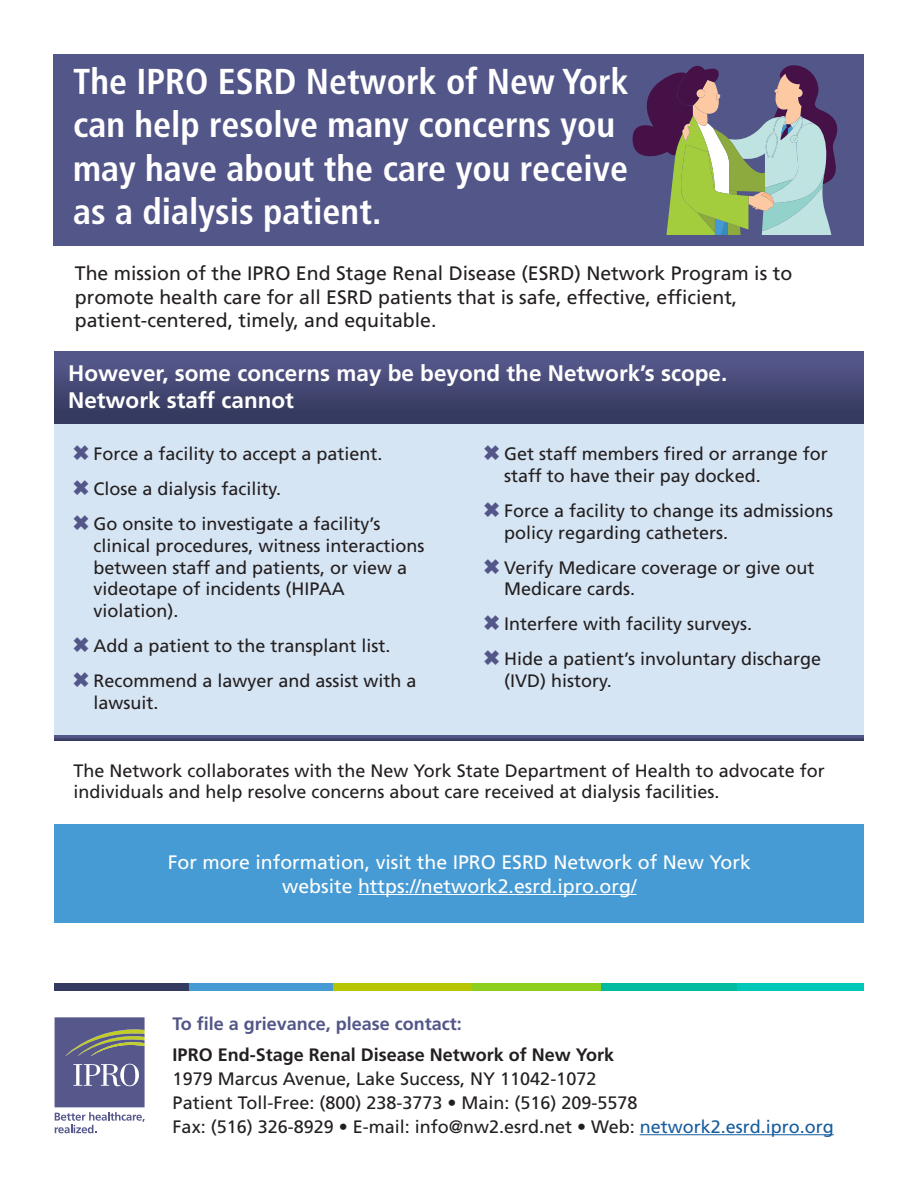
<style>
.page{position:relative;width:918px;height:1188px;background:#fff}
.page>*{position:absolute;margin:0;border:0;box-sizing:border-box;transform-origin:0 0}
.t1{font:700 condensed 36px/43.5px "Frutiger LT Std";color:#fff}
.Negative_Chapter{font:700 22.5px/27px "Frutiger LT Std";color:#fff}
.Paragraph_Style_5{font:19.5px/23.4px "Frutiger LT Std";color:#231f20}
.Paragraph_Style_5-2{font:19.5px/23.4px "Frutiger LT Std";color:#fff;text-align:center}
.Contact{font:18px/21.6px "Frutiger LT Std";color:#231f20}
.body{font:18px/21.6px "Frutiger LT Std";color:#231f20}
.Contact-2{font:700 18px "Frutiger LT Std";color:#535688}
.s1{color:#535688}
.s2{font-weight:700}
.s3{color:#175d9e}
</style>
<div class="page">
<div style="left:55px;top:352px;width:809px;height:73px;background:linear-gradient(to bottom,#585a8d,#313759)"></div>
<div style="left:55px;top:824px;width:809px;height:98px;background:#479bd4"></div>
<div style="left:55px;top:424px;width:809px;height:313px;background:#d6e5f4"></div>
<svg style="left:55px;top:736px;width:809px;height:4px;background:#484b78"></svg>
<hr style="left:358px;top:894px;width:278px;height:1px;background:#fff">
<div style="left:54px;top:54px;width:810px;height:191px;background:#535688"></div>
<svg style="left:632px;top:65px;width:206px;height:170px"></svg>
<hr style="left:640px;top:1134px;width:194px;height:1px;background:#175d9e">
<svg style="left:55px;top:1017px;width:90px;height:116px"></svg>
<div style="left:54px;top:983px;width:810px;height:8px;background:#353b60"></div>
<div style="left:189px;top:983px;width:675px;height:8px;background:#479bd4"></div>
<div style="left:333px;top:983px;width:531px;height:8px;background:#b6c500"></div>
<div style="left:473px;top:983px;width:391px;height:8px;background:#8ece1f"></div>
<div style="left:601px;top:983px;width:263px;height:8px;background:#00bb9f"></div>
<div style="left:737px;top:983px;width:127px;height:8px;background:#00c8b9"></div>
<p class="t1" style="left:73px;top:59px;width:557px">The IPRO ESRD Network of New York can help resolve many concerns you may have about the care you receive as a dialysis patient.</p>
<p class="Paragraph_Style_5" style="left:75px;top:262px;width:719px">The mission of the IPRO End Stage Renal Disease (ESRD) Network Program is to promote health care for all ESRD patients that is safe, effective, efficient, patient-centered, timely, and equitable.</p>
<p class="Negative_Chapter" style="left:68px;top:360px;width:661px">However, some concerns may be beyond the Network’s scope.<br>Network staff cannot</p>
<p class="Contact" style="left:73px;top:443px;width:311px"><span class="s1">✖</span> Force a facility to accept a patient.</p>
<p class="Contact" style="left:73px;top:478px;width:209px"><span class="s1">✖</span> Close a dialysis facility.</p>
<p class="Contact" style="left:93px;top:513px;width:333px;text-indent:-20px"><span class="s1">✖</span> Go onsite to investigate a facility’s clinical procedures, witness interactions between staff and patients, or view a videotape of incidents (HIPAA violation).</p>
<p class="Contact" style="left:73px;top:635px;width:319px"><span class="s1">✖</span> Add a patient to the transplant list.</p>
<p class="Contact" style="left:93px;top:670px;width:325px;text-indent:-20px"><span class="s1">✖</span> Recommend a lawyer and assist with a lawsuit.</p>
<p class="Contact" style="left:504px;top:443px;width:325px;text-indent:-20px"><span class="s1">✖</span> Get staff members fired or arrange for staff to have their pay docked.</p>
<p class="Contact" style="left:504px;top:500px;width:331px;text-indent:-20px"><span class="s1">✖</span> Force a facility to change its admissions policy regarding catheters.</p>
<p class="Contact" style="left:504px;top:557px;width:312px;text-indent:-20px"><span class="s1">✖</span> Verify Medicare coverage or give out<br>Medicare cards.</p>
<p class="Contact" style="left:484px;top:613px;width:270px"><span class="s1">✖</span> Interfere with facility surveys.</p>
<p class="Contact" style="left:504px;top:648px;width:319px;text-indent:-20px"><span class="s1">✖</span> Hide a patient’s involuntary discharge (IVD) history.</p>
<p class="body" style="left:73px;top:760px;width:753px">The Network collaborates with the New York State Department of Health to advocate for individuals and help resolve concerns about care received at dialysis facilities.</p>
<p class="Paragraph_Style_5-2" style="left:168px;top:851px;width:585px">For more information, visit the IPRO ESRD Network of New York website https://network2.esrd.ipro.org/</p>
<p class="Contact-2" style="left:173px;top:1013px;width:291px">To file a grievance, please contact:</p>
<p class="Contact" style="left:173px;top:1043px;width:663px;line-height:24px"><span class="s2">IPRO End-Stage Renal Disease Network of New York<br></span>1979 Marcus Avenue, Lake Success, NY 11042-1072<br>Patient Toll-Free: (800) 238-3773 • Main: (516) 209-5578<br>Fax: (516) 326-8929 • E-mail: info@nw2.esrd.net • Web: <span class="s3">network2.esrd.ipro.org</span></p>
</div>
